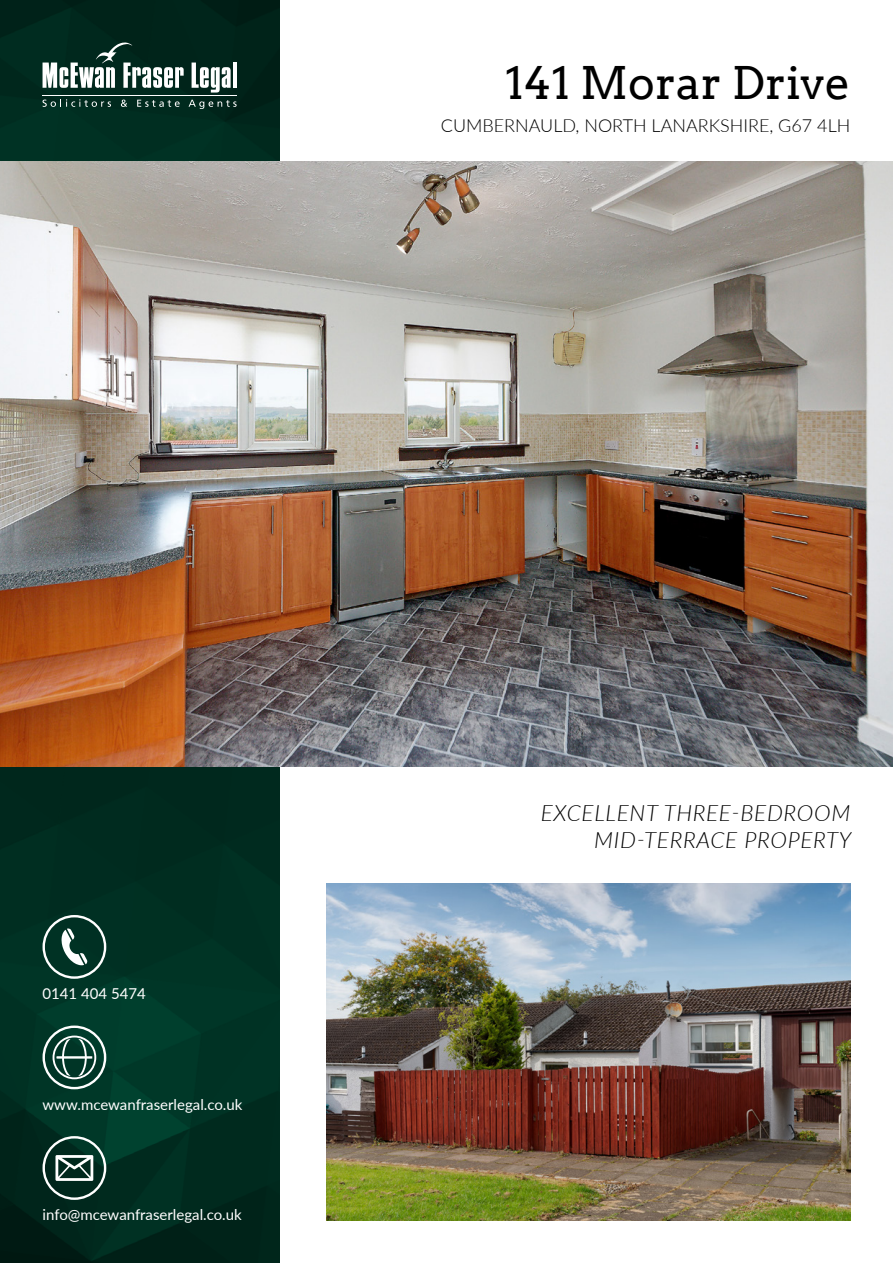
<style>
.page{position:relative;width:893px;height:1263px;background:#fff}
.page>*{position:absolute;margin:0;border:0;box-sizing:border-box;transform-origin:0 0}
.t1{font:45px "Arvo";color:#000}
.t2{font:italic 300 22.5px/27px "Lato";letter-spacing:.03em;color:#000;text-align:right}
.t3{font:300 18px "Lato";color:#000}
.t4{font:15px "Lato";color:#fff}
</style>
<div class="page">
<img style="left:0;top:0;width:279px;height:1263px">
<img style="left:0;top:162px;width:893px;height:605px">
<svg style="left:43px;top:43px;width:141px;height:45px"></svg>
<svg style="left:192px;top:63px;width:39px;height:30px"></svg>
<hr style="left:233px;top:63px;width:4px;height:25px;background:#fff">
<hr style="left:43px;top:95px;width:194px;height:1px;background:#fff">
<svg style="left:43px;top:99px;width:68px;height:8px"></svg>
<svg style="left:121px;top:100px;width:6px;height:7px"></svg>
<svg style="left:137px;top:100px;width:43px;height:7px"></svg>
<svg style="left:189px;top:100px;width:48px;height:9px"></svg>
<img style="left:326px;top:883px;width:524px;height:337px">
<svg style="left:43px;top:915px;width:63px;height:64px;background:#335a4f"></svg>
<svg style="left:43px;top:1025px;width:63px;height:64px;background:#3a6559"></svg>
<svg style="left:43px;top:1136px;width:63px;height:64px;background:#3a5b52"></svg>
<h1 class="t1" style="left:505px;top:55px;width:347px">141 Morar Drive</h1>
<p class="t3" style="left:441px;top:113px;width:411px">CUMBERNAULD, NORTH LANARKSHIRE, G67 4LH</p>
<p class="t4" style="left:43px;top:983px;width:105px">0141 404 5474</p>
<p class="t4" style="left:43px;top:1094px;width:201px">www.mcewanfraserlegal.co.uk</p>
<p class="t4" style="left:43px;top:1204px;width:201px">info@mcewanfraserlegal.co.uk</p>
<h2 class="t2" style="left:541px;top:798px;width:312px">EXCELLENT THREE-BEDROOM<br>MID-TERRACE PROPERTY</h2>
</div>
